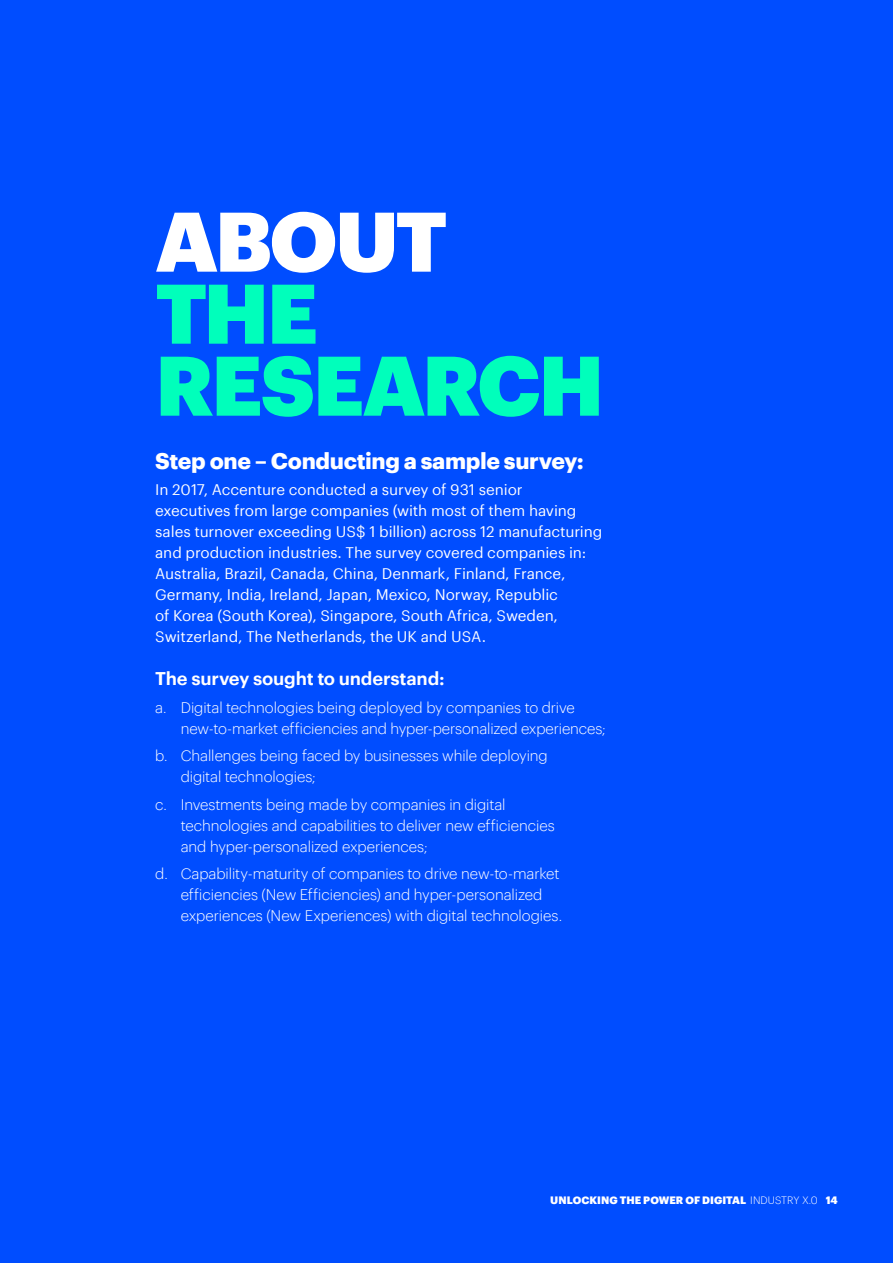
<style>
.page{position:relative;width:893px;height:1263px;background:#004dff}
.page>*{position:absolute;margin:0;border:0;box-sizing:border-box;transform-origin:0 0}
.t1{font:900 82.5px/72px "Graphik";letter-spacing:-.025em;color:#0fb}
.t2{font:900 82.5px "Graphik";letter-spacing:-.035em;color:#fff}
.t3{font:700 22.5px "Graphik";letter-spacing:-.015em;color:#fff}
.t4{font:600 18px "Graphik";letter-spacing:-.01em;color:#fff}
.t5{font:300 15px/21px "Graphik";letter-spacing:-.005em;color:#fff}
.t6{font:15px/21px "Graphik";letter-spacing:-.01em;color:#fff}
.t7{font:900 10.5px "Graphik";letter-spacing:.005em;color:#fff}
.s1{font-weight:300}
</style>
<div class="page">
<h1 class="t2" style="left:155px;top:177px;width:293px">ABOUT</h1>
<h1 class="t1" style="left:155px;top:270px;width:450px">THE<br>RESEARCH</h1>
<h2 class="t3" style="left:155px;top:444px;width:430px">Step one – Conducting a sample survey:</h2>
<p class="t6" style="left:155px;top:477px;width:449px">In 2017, Accenture conducted a survey of 931 senior<br>executives from large companies (with most of them having sales turnover exceeding US$ 1 billion) across 12 manufacturing and production industries. The survey covered companies in:<br>Australia, Brazil, Canada, China, Denmark, Finland, France, Germany, India, Ireland, Japan, Mexico, Norway, Republic<br>of Korea (South Korea), Singapore, South Africa, Sweden, Switzerland, The Netherlands, the UK and USA.</p>
<p class="t4" style="left:155px;top:665px;width:291px">The survey sought to understand:</p>
<p class="t5" style="left:181px;top:696px;width:427px;text-indent:-26px">a. Digital technologies being deployed by companies to drive new-to-market efficiencies and hyper-personalized experiences;</p>
<p class="t5" style="left:181px;top:744px;width:369px;text-indent:-26px">b. Challenges being faced by businesses while deploying digital technologies;</p>
<p class="t5" style="left:181px;top:792px;width:376px;text-indent:-26px">c. Investments being made by companies in digital technologies and capabilities to deliver new efficiencies and hyper-personalized experiences;</p>
<p class="t5" style="left:181px;top:862px;width:383px;text-indent:-26px">d. Capability-maturity of companies to drive new-to-market efficiencies (New Efficiencies) and hyper-personalized experiences (New Experiences) with digital technologies.</p>
<p class="t7" style="left:550px;top:1191px;width:289px">UNLOCKING THE POWER OF DIGITAL <span class="s1">INDUSTRY X.0</span> 14</p>
</div>
